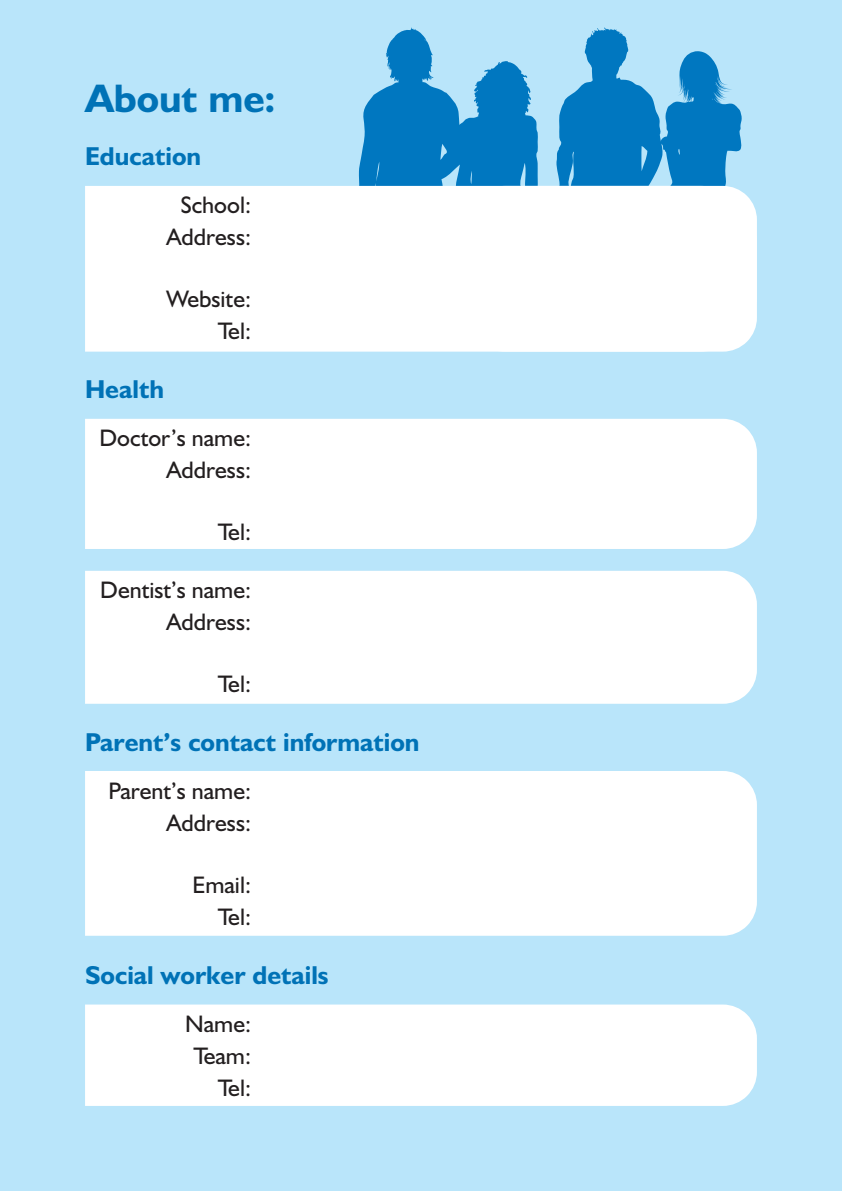
<style>
.page{position:relative;width:842px;height:1191px;background:#b9e5fa}
.page>*{position:absolute;margin:0;border:0;box-sizing:border-box;transform-origin:0 0}
.t1{font:700 40px "Humanist 521 BT";color:#0072b6}
.t2{font:700 26px "Humanist 521 BT";color:#0072b6}
.t3{font:24px/32px "Humanist 521 BT";color:#231f20;text-align:right}
</style>
<div class="page">
<svg style="left:358px;top:27px;width:180px;height:159px"></svg>
<svg style="left:549px;top:28px;width:193px;height:158px"></svg>
<div style="left:85px;top:186px;width:672px;height:165px;background:#fff"></div>
<div style="left:85px;top:419px;width:672px;height:130px;background:#fff"></div>
<div style="left:85px;top:571px;width:672px;height:133px;background:#fff"></div>
<div style="left:85px;top:771px;width:672px;height:164px;background:#fff"></div>
<div style="left:85px;top:1004px;width:672px;height:102px;background:#fff"></div>
<div style="left:449px;top:186px;width:308px;height:165px;background:#fff;border-radius:57px"></div>
<h1 class="t1" style="left:85px;top:85px;width:192px">About me:</h1>
<p class="t2" style="left:85px;top:147px;width:118px">Education</p>
<p class="t3" style="left:167px;top:191px;width:86px;text-align:center">School:<br>Address:</p>
<p class="t3" style="left:166px;top:285px;width:86px">Website:<br>Tel:</p>
<p class="t2" style="left:85px;top:380px;width:81px">Health</p>
<p class="t3" style="left:100px;top:424px;width:153px">Doctor’s name:<br>Address:</p>
<p class="t3" style="left:218px;top:518px;width:35px">Tel:</p>
<p class="t3" style="left:100px;top:576px;width:152px">Dentist’s name:<br>Address:</p>
<p class="t3" style="left:218px;top:670px;width:35px">Tel:</p>
<p class="t2" style="left:85px;top:733px;width:336px">Parent’s contact information</p>
<p class="t3" style="left:108px;top:777px;width:144px">Parent’s name:<br>Address:</p>
<p class="t3" style="left:192px;top:871px;width:60px">Email:<br>Tel:</p>
<p class="t2" style="left:85px;top:966px;width:245px">Social worker details</p>
<p class="t3" style="left:185px;top:1010px;width:67px">Name:<br>Team:<br>Tel:</p>
</div>
